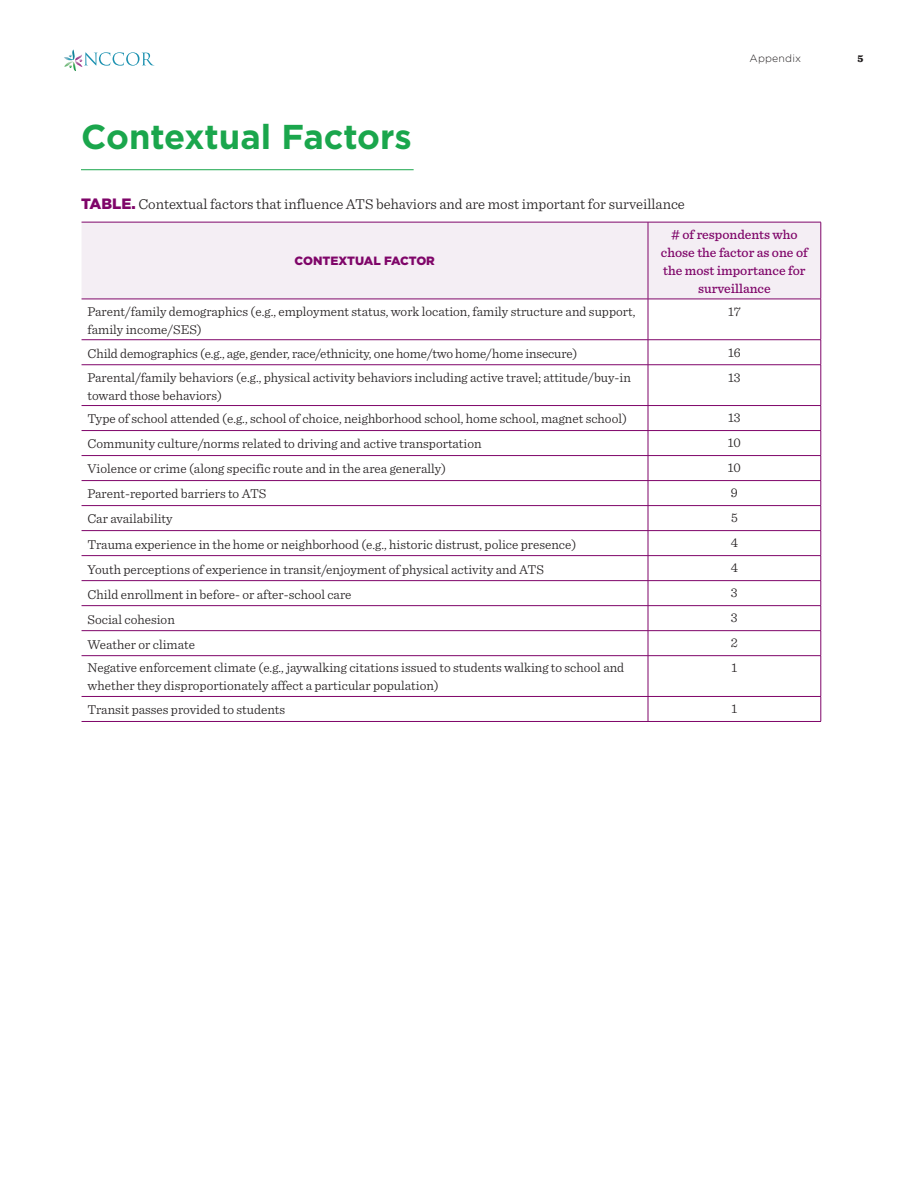
<style>
.page{position:relative;width:918px;height:1188px;background:#fff}
.page>*{position:absolute;margin:0;border:0;box-sizing:border-box;transform-origin:0 0}
.t1{font:700 34.5px "Gotham";color:#1aa64c}
.Body{font:300 15px "Sentinel";color:#231f20}
.Table_body{font:300 13.5px/18px "Sentinel";color:#231f20}
.Table_body-2{font:500 13.5px/18px "Sentinel";color:#7f0569;text-align:center}
.Body-2{font:900 12px "Gotham";color:#7f0569}
.Body-3{font:300 10.5px "Gotham";letter-spacing:.02em;color:#231f20}
.Body-4{font:900 10.5px "Sentinel";color:#231f20}
.s1{font-family:"Gotham";font-weight:900;color:#7f0569}
</style>
<div class="page">
<div style="left:82px;top:223px;width:739px;height:76px;background:#f4eef4"></div>
<svg style="left:82px;top:300px;width:739px;height:421px"></svg>
<hr style="left:82px;top:222px;width:566px;height:1px;background:#7f0569">
<hr style="left:648px;top:222px;width:173px;height:1px;background:#7f0569">
<hr style="left:648px;top:222px;width:1px;height:77px;background:#7f0569">
<hr style="left:821px;top:222px;width:1px;height:77px;background:#7f0569">
<hr style="left:648px;top:299px;width:1px;height:41px;background:#7f0569">
<hr style="left:821px;top:299px;width:1px;height:41px;background:#7f0569">
<svg style="left:648px;top:340px;width:1px;height:24px"></svg>
<svg style="left:821px;top:340px;width:1px;height:25px"></svg>
<hr style="left:648px;top:365px;width:1px;height:40px;background:#7f0569">
<hr style="left:821px;top:365px;width:1px;height:40px;background:#7f0569">
<svg style="left:648px;top:406px;width:1px;height:249px"></svg>
<svg style="left:821px;top:406px;width:1px;height:249px"></svg>
<hr style="left:648px;top:656px;width:1px;height:40px;background:#7f0569">
<hr style="left:821px;top:656px;width:1px;height:40px;background:#7f0569">
<svg style="left:648px;top:697px;width:1px;height:24px"></svg>
<svg style="left:821px;top:697px;width:1px;height:24px"></svg>
<hr style="left:82px;top:299px;width:566px;height:1px;background:#7f0569">
<hr style="left:82px;top:339px;width:566px;height:1px;background:#7f0569">
<hr style="left:82px;top:364px;width:566px;height:1px;background:#7f0569">
<hr style="left:82px;top:405px;width:566px;height:1px;background:#7f0569">
<hr style="left:82px;top:430px;width:566px;height:1px;background:#7f0569">
<hr style="left:82px;top:455px;width:566px;height:1px;background:#7f0569">
<hr style="left:82px;top:480px;width:566px;height:1px;background:#7f0569">
<hr style="left:82px;top:505px;width:566px;height:1px;background:#7f0569">
<hr style="left:82px;top:530px;width:566px;height:1px;background:#7f0569">
<hr style="left:82px;top:555px;width:566px;height:1px;background:#7f0569">
<hr style="left:82px;top:580px;width:566px;height:1px;background:#7f0569">
<hr style="left:82px;top:605px;width:566px;height:1px;background:#7f0569">
<hr style="left:82px;top:630px;width:566px;height:1px;background:#7f0569">
<hr style="left:82px;top:655px;width:566px;height:1px;background:#7f0569">
<hr style="left:82px;top:696px;width:566px;height:1px;background:#7f0569">
<hr style="left:82px;top:721px;width:566px;height:1px;background:#7f0569">
<hr style="left:648px;top:299px;width:173px;height:1px;background:#7f0569">
<hr style="left:648px;top:339px;width:173px;height:1px;background:#7f0569">
<hr style="left:648px;top:364px;width:173px;height:1px;background:#7f0569">
<hr style="left:648px;top:405px;width:173px;height:1px;background:#7f0569">
<hr style="left:648px;top:430px;width:173px;height:1px;background:#7f0569">
<hr style="left:648px;top:455px;width:173px;height:1px;background:#7f0569">
<hr style="left:648px;top:480px;width:173px;height:1px;background:#7f0569">
<hr style="left:648px;top:505px;width:173px;height:1px;background:#7f0569">
<hr style="left:648px;top:530px;width:173px;height:1px;background:#7f0569">
<hr style="left:648px;top:555px;width:173px;height:1px;background:#7f0569">
<hr style="left:648px;top:580px;width:173px;height:1px;background:#7f0569">
<hr style="left:648px;top:605px;width:173px;height:1px;background:#7f0569">
<hr style="left:648px;top:630px;width:173px;height:1px;background:#7f0569">
<hr style="left:648px;top:655px;width:173px;height:1px;background:#7f0569">
<hr style="left:648px;top:696px;width:173px;height:1px;background:#7f0569">
<hr style="left:648px;top:721px;width:173px;height:1px;background:#7f0569">
<svg style="left:64px;top:50px;width:90px;height:21px"></svg>
<hr style="left:81px;top:169px;width:333px;height:1px;background:#1aa64c">
<h1 class="t1" style="left:81px;top:114px;width:332px">Contextual Factors</h1>
<p class="Body" style="left:81px;top:192px;width:605px"><span class="s1">TABLE.</span> Contextual factors that influence ATS behaviors and are most important for surveillance</p>
<p class="Body-3" style="left:750px;top:52px;width:53px">Appendix</p>
<p class="Body-4" style="left:858px;top:51px;width:7px">5</p>
<p class="Body-2" style="left:295px;top:253px;width:142px">CONTEXTUAL FACTOR</p>
<p class="Table_body-2" style="left:661px;top:225px;width:148px"># of respondents who chose the factor as one of the most importance for surveillance</p>
<p class="Table_body" style="left:88px;top:301px;width:550px">Parent/family demographics (e.g., employment status, work location, family structure and support, family income/SES)</p>
<p class="Table_body" style="left:728px;top:301px;width:14px">17</p>
<p class="Table_body" style="left:88px;top:343px;width:491px">Child demographics (e.g., age, gender, race/ethnicity, one home/two home/home insecure)</p>
<p class="Table_body" style="left:728px;top:342px;width:14px">16</p>
<p class="Table_body" style="left:88px;top:367px;width:545px">Parental/family behaviors (e.g., physical activity behaviors including active travel; attitude/buy-in toward those behaviors)</p>
<p class="Table_body" style="left:728px;top:367px;width:14px">13</p>
<p class="Table_body" style="left:88px;top:409px;width:541px">Type of school attended (e.g., school of choice, neighborhood school, home school, magnet school)</p>
<p class="Table_body" style="left:728px;top:408px;width:14px">13</p>
<p class="Table_body" style="left:88px;top:434px;width:396px">Community culture/norms related to driving and active transportation</p>
<p class="Table_body" style="left:728px;top:433px;width:15px">10</p>
<p class="Table_body" style="left:88px;top:459px;width:360px">Violence or crime (along specific route and in the area generally)</p>
<p class="Table_body" style="left:728px;top:458px;width:15px">10</p>
<p class="Table_body" style="left:88px;top:484px;width:180px">Parent-reported barriers to ATS</p>
<p class="Table_body" style="left:731px;top:483px;width:8px">9</p>
<p class="Table_body" style="left:88px;top:509px;width:87px">Car availability</p>
<p class="Table_body" style="left:731px;top:508px;width:8px">5</p>
<p class="Table_body" style="left:88px;top:534px;width:490px">Trauma experience in the home or neighborhood (e.g., historic distrust, police presence)</p>
<p class="Table_body" style="left:731px;top:533px;width:9px">4</p>
<p class="Table_body" style="left:88px;top:559px;width:458px">Youth perceptions of experience in transit/enjoyment of physical activity and ATS</p>
<p class="Table_body" style="left:731px;top:558px;width:9px">4</p>
<p class="Table_body" style="left:88px;top:584px;width:266px">Child enrollment in before- or after-school care</p>
<p class="Table_body" style="left:731px;top:583px;width:8px">3</p>
<p class="Table_body" style="left:88px;top:609px;width:89px">Social cohesion</p>
<p class="Table_body" style="left:731px;top:608px;width:8px">3</p>
<p class="Table_body" style="left:88px;top:634px;width:109px">Weather or climate</p>
<p class="Table_body" style="left:731px;top:633px;width:9px">2</p>
<p class="Table_body" style="left:88px;top:658px;width:538px">Negative enforcement climate (e.g., jaywalking citations issued to students walking to school and whether they disproportionately affect a particular population)</p>
<p class="Table_body" style="left:732px;top:658px;width:7px">1</p>
<p class="Table_body" style="left:88px;top:700px;width:199px">Transit passes provided to students</p>
<p class="Table_body" style="left:732px;top:699px;width:7px">1</p>
</div>
